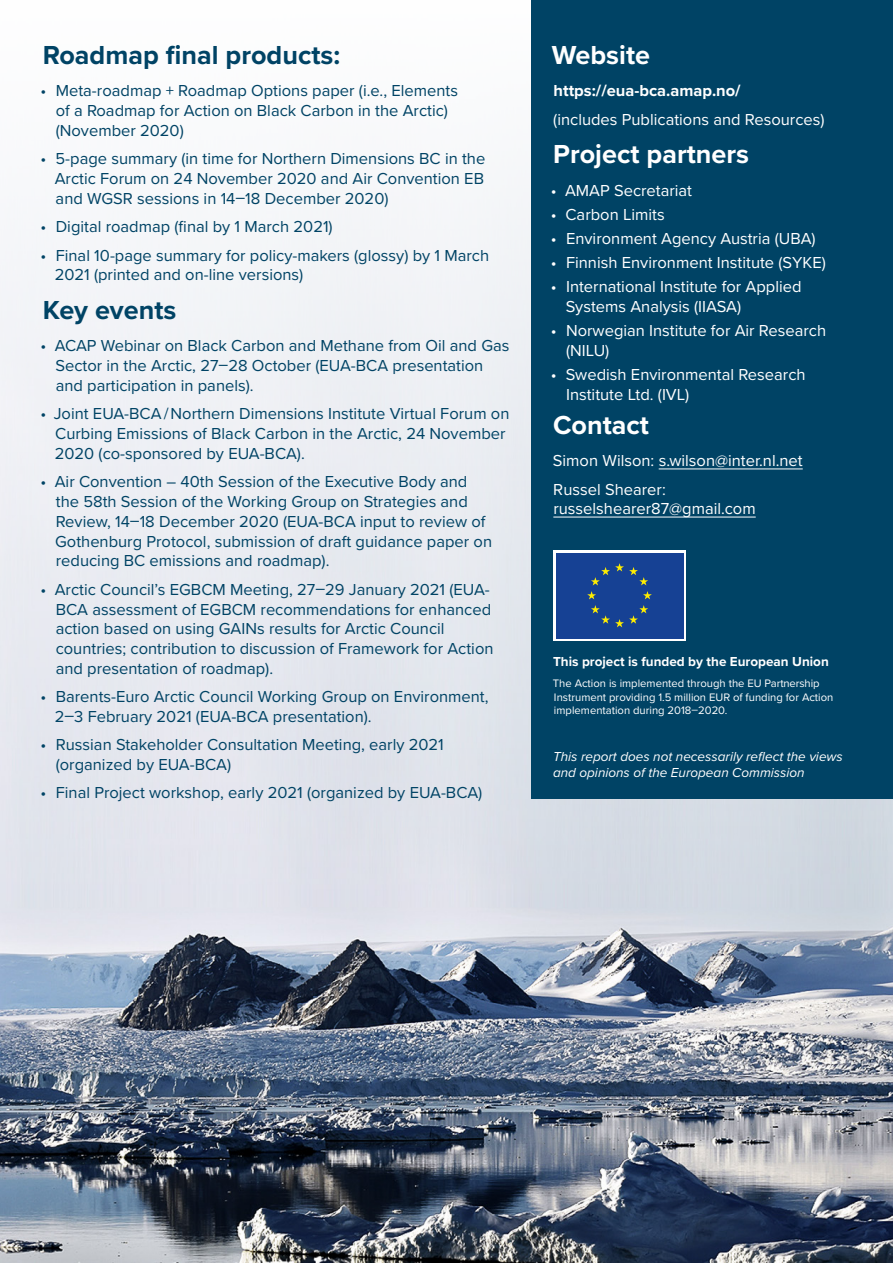
<style>
.page{position:relative;width:893px;height:1263px;background:#fff}
.page>*{position:absolute;margin:0;border:0;box-sizing:border-box;transform-origin:0 0}
.t1{font:700 27px "Proxima Nova";color:#004365}
.t2{font:700 27px "Proxima Nova";color:#fff}
.t3{font:16.5px/19.8px "Proxima Nova";color:#004365}
.t4{font:16.5px/19.8px "Proxima Nova";color:#fff}
.t5{font:700 16.5px "Proxima Nova";color:#fff}
.t6{font:italic 13.5px/16.2px "Proxima Nova";color:#fff}
.t7{font:700 13.5px "Proxima Nova";color:#fff}
.t8{font:11.25px/13.5px "Proxima Nova";color:#fff}
</style>
<div class="page">
<img style="left:0;top:185px;width:893px;height:1078px">
<div style="left:531px;top:0;width:362px;height:798px;background:#004365"></div>
<hr style="left:659px;top:468px;width:144px;height:1px;background:#fff">
<hr style="left:553px;top:517px;width:203px;height:1px;background:#fff">
<svg style="left:553px;top:550px;width:133px;height:91px"></svg>
<div style="left:556px;top:553px;width:127px;height:85px;background:#164194"></div>
<svg style="left:587px;top:591px;width:9px;height:8px"></svg>
<svg style="left:591px;top:605px;width:57px;height:22px"></svg>
<svg style="left:643px;top:591px;width:9px;height:8px"></svg>
<svg style="left:591px;top:563px;width:57px;height:22px"></svg>
<h1 class="t1" style="left:43px;top:35px;width:299px">Roadmap final products:</h1>
<p class="t3" style="left:56px;top:80px;width:404px;text-indent:-15px">• Meta-roadmap + Roadmap Options paper (i.e., Elements of a Roadmap for Action on Black Carbon in the Arctic) (November 2020)</p>
<p class="t3" style="left:55px;top:148px;width:432px;text-align:justify;text-indent:-14px">• 5-page summary (in time for Northern Dimensions BC in the Arctic Forum on 24 November 2020 and Air Convention EB and WGSR sessions in 14–18 December 2020)</p>
<p class="t3" style="left:40px;top:216px;width:294px">• Digital roadmap (final by 1 March 2021)</p>
<p class="t3" style="left:55px;top:244px;width:436px;text-indent:-14px">• Final 10-page summary for policy-makers (glossy) by 1 March<br>2021 (printed and on-line versions)</p>
<h1 class="t1" style="left:43px;top:290px;width:135px">Key events</h1>
<p class="t3" style="left:55px;top:335px;width:456px;text-indent:-15px">• ACAP Webinar on Black Carbon and Methane from Oil and Gas<br>Sector in the Arctic, 27–28 October (EUA-BCA presentation and participation in panels).</p>
<p class="t3" style="left:55px;top:403px;width:456px;text-indent:-14px">• Joint EUA-BCA / Northern Dimensions Institute Virtual Forum on<br>Curbing Emissions of Black Carbon in the Arctic, 24 November<br>2020 (co-sponsored by EUA-BCA).</p>
<p class="t3" style="left:55px;top:471px;width:438px;text-indent:-15px">• Air Convention – 40th Session of the Executive Body and the 58th Session of the Working Group on Strategies and Review, 14–18 December 2020 (EUA-BCA input to review of Gothenburg Protocol, submission of draft guidance paper on reducing BC emissions and roadmap).</p>
<p class="t3" style="left:56px;top:579px;width:439px;text-indent:-15px">• Arctic Council’s EGBCM Meeting, 27–29 January 2021 (EUA-BCA assessment of EGBCM recommendations for enhanced action based on using GAINs results for Arctic Council countries; contribution to discussion of Framework for Action and presentation of roadmap).</p>
<p class="t3" style="left:55px;top:686px;width:435px;text-indent:-14px">• Barents-Euro Arctic Council Working Group on Environment,<br>2–3 February 2021 (EUA-BCA presentation).</p>
<p class="t3" style="left:56px;top:734px;width:390px;text-indent:-15px">• Russian Stakeholder Consultation Meeting, early 2021 (organized by EUA-BCA)</p>
<p class="t3" style="left:41px;top:782px;width:443px">• Final Project workshop, early 2021 (organized by EUA-BCA)</p>
<h1 class="t2" style="left:552px;top:35px;width:100px">Website</h1>
<p class="t5" style="left:554px;top:79px;width:189px">https://eua-bca.amap.no/</p>
<p class="t4" style="left:553px;top:109px;width:273px">(includes Publications and Resources)</p>
<h1 class="t2" style="left:553px;top:134px;width:197px">Project partners</h1>
<p class="t4" style="left:551px;top:180px;width:143px">• AMAP Secretariat</p>
<p class="t4" style="left:551px;top:204px;width:115px">• Carbon Limits</p>
<p class="t4" style="left:551px;top:228px;width:266px">• Environment Agency Austria (UBA)</p>
<p class="t4" style="left:551px;top:252px;width:277px">• Finnish Environment Institute (SYKE)</p>
<p class="t4" style="left:566px;top:276px;width:237px;text-indent:-15px">• International Institute for Applied<br>Systems Analysis (IIASA)</p>
<p class="t4" style="left:566px;top:320px;width:262px;text-indent:-15px">• Norwegian Institute for Air Research (NILU)</p>
<p class="t4" style="left:566px;top:364px;width:241px;text-indent:-15px">• Swedish Environmental Research<br>Institute Ltd. (IVL)</p>
<h1 class="t2" style="left:553px;top:405px;width:98px">Contact</h1>
<p class="t4" style="left:553px;top:446px;width:251px;line-height:28.3px">Simon Wilson: s.wilson@inter.nl.net<br>Russel Shearer:</p>
<p class="t4" style="left:553px;top:498px;width:204px">russelshearer87@gmail.com</p>
<p class="t7" style="left:553px;top:652px;width:277px">This project is funded by the European Union</p>
<p class="t8" style="left:553px;top:676px;width:282px">The Action is implemented through the EU Partnership<br>Instrument providing 1.5 million EUR of funding for Action implementation during 2018–2020.</p>
<p class="t6" style="left:553px;top:748px;width:291px">This report does not necessarily reflect the views and opinions of the European Commission</p>
</div>
